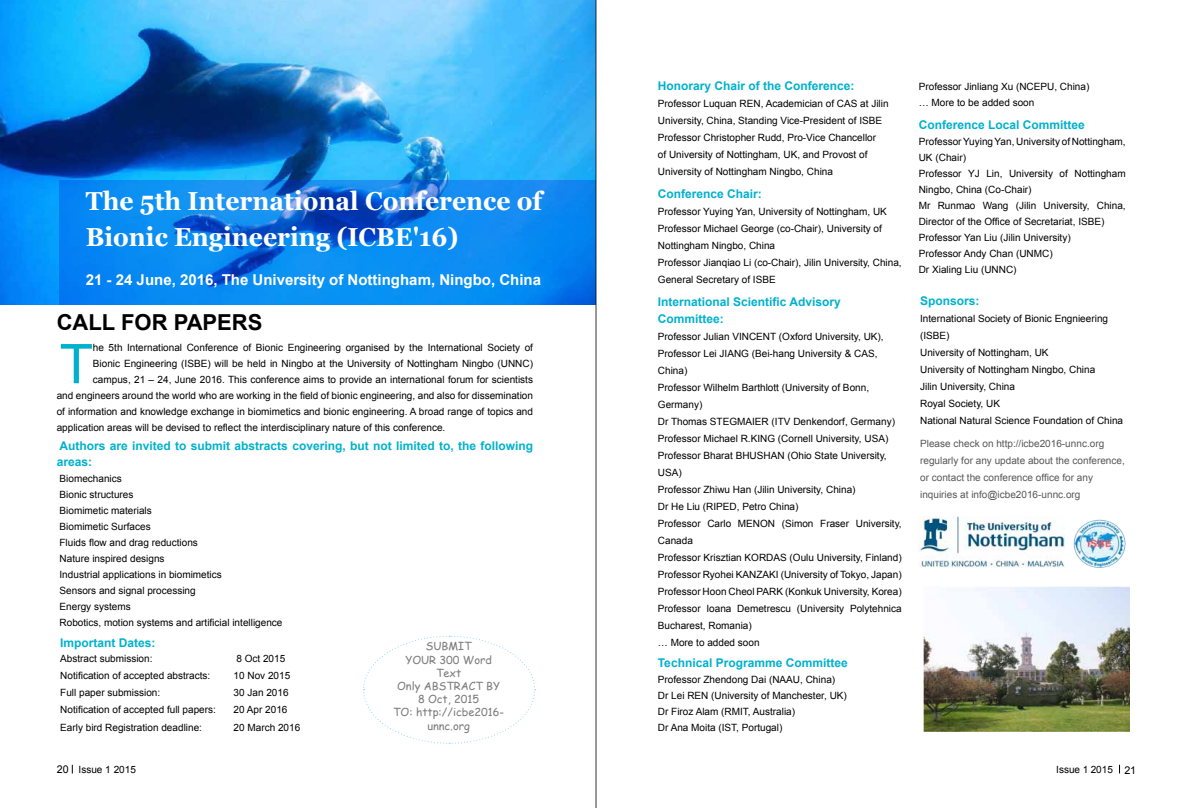
<style>
.page{position:relative;width:1191px;height:808px;background:#fff}
.page>*{position:absolute;margin:0;border:0;box-sizing:border-box;transform-origin:0 0}
.t1{font:54.7px "Arial";color:#00b1cd}
.t2{font:700 26px/36px "Georgia";color:#fff;scale:.95 1}
.t3{font:700 22px "Arial";color:#000}
.t4{font:700 15px "Arial";color:#fff}
.t5{font:700 12px/16px "Arial";color:#00b1cd}
.t6{font:11px/13.2px "Comic Sans MS";color:#000;text-align:center}
.t7{font:10px/17px "Arial";color:#000}
.t8{font:10px/17px "Arial";color:#595757}
.s1{font-size:10.7px}
</style>
<div class="page">
<img style="left:0;top:0;width:595px;height:304px">
<svg style="left:59px;top:181px;width:536px;height:124px;background:#0b82eb"></svg>
<svg style="left:363px;top:635px;width:173px;height:109px"></svg>
<hr style="left:595px;top:0;width:1px;height:808px;background:#000">
<img style="left:918px;top:517px;width:146px;height:51px">
<img style="left:1073px;top:519px;width:53px;height:49px">
<img style="left:923px;top:587px;width:206px;height:144px">
<h2 class="t2" style="left:86px;top:183px;width:482px">The 5th International Conference of<br>Bionic Engineering (ICBE'16)</h2>
<h3 class="t4" style="left:86px;top:270px;width:457px">21 - 24 June, 2016, The University of Nottingham, Ningbo, China</h3>
<h3 class="t3" style="left:57px;top:307px;width:207px">CALL FOR PAPERS</h3>
<h1 class="t1" style="left:60px;top:328px;width:35px">T</h1>
<p class="t7" style="left:93px;top:339px;width:441px">he 5th International Conference of Bionic Engineering organised by the International Society of</p>
<p class="t7" style="left:93px;top:355px;width:441px">Bionic Engineering (ISBE) will be held in Ningbo at the University of Nottingham Ningbo (UNNC)</p>
<p class="t7" style="left:93px;top:371px;width:441px">campus, 21 – 24, June 2016. This conference aims to provide an international forum for scientists</p>
<p class="t7" style="left:57px;top:387px;width:478px">and engineers around the world who are working in the field of bionic engineering, and also for dissemination</p>
<p class="t7" style="left:57px;top:403px;width:478px">of information and knowledge exchange in biomimetics and bionic engineering. A broad range of topics and</p>
<p class="t7" style="left:57px;top:419px;width:390px">application areas will be devised to reflect the interdisciplinary nature of this conference.</p>
<p class="t5" style="left:57px;top:438px;width:478px">Authors are invited to submit abstracts covering, but not limited to, the following areas:</p>
<p class="t7" style="left:60px;top:471px;width:224px;line-height:16px">Biomechanics<br>Bionic structures<br>Biomimetic materials<br>Biomimetic Surfaces<br>Fluids flow and drag reductions<br>Nature inspired designs<br>Industrial applications in biomimetics<br>Sensors and signal processing<br>Energy systems<br>Robotics, motion systems and artificial intelligence</p>
<p class="t5" style="left:60px;top:635px;width:97px">Important Dates:</p>
<p class="t7" style="left:60px;top:650px;width:94px">Abstract submission:</p>
<p class="t7" style="left:236px;top:650px;width:50px">8 Oct 2015</p>
<p class="t7" style="left:60px;top:667px;width:152px">Notification of accepted abstracts:</p>
<p class="t7" style="left:234px;top:667px;width:58px">10 Nov 2015</p>
<p class="t7" style="left:60px;top:684px;width:102px">Full paper submission:</p>
<p class="t7" style="left:234px;top:684px;width:57px">30 Jan 2016</p>
<p class="t7" style="left:60px;top:701px;width:157px">Notification of accepted full papers:</p>
<p class="t7" style="left:234px;top:701px;width:55px">20 Apr 2016</p>
<p class="t7" style="left:60px;top:719px;width:143px">Early bird Registration deadline:</p>
<p class="t7" style="left:234px;top:719px;width:68px">20 March 2016</p>
<p class="t6" style="left:393px;top:639px;width:112px">SUBMIT<br>YOUR 300 Word<br>Text<br>Only ABSTRACT BY<br>8 Oct, 2015<br>TO: http://icbe2016- unnc.org</p>
<p class="t5" style="left:658px;top:79px;width:198px">Honorary Chair of the Conference:</p>
<p class="t7" style="left:658px;top:95px;width:232px">Professor Luquan REN, Academician of CAS at Jilin University, China, Standing Vice-President of ISBE Professor Christopher Rudd, Pro-Vice Chancellor<br>of University of Nottingham, UK, and Provost of University of Nottingham Ningbo, China</p>
<p class="t5" style="left:658px;top:186px;width:106px">Conference Chair:</p>
<p class="t7" style="left:658px;top:203px;width:245px">Professor Yuying Yan, University of Nottingham, UK Professor Michael George (co-Chair), University of Nottingham Ningbo, China<br>Professor Jianqiao Li (co-Chair), Jilin University, China, General Secretary of ISBE</p>
<p class="t5" style="left:658px;top:293px;width:184px;line-height:17px">International Scientific Advisory<br>Committee:</p>
<p class="t7" style="left:658px;top:328px;width:245px">Professor Julian VINCENT (Oxford University, UK), Professor Lei JIANG (Bei-hang University &amp; CAS, China)<br>Professor Wilhelm Barthlott (University of Bonn, Germany)<br>Dr Thomas STEGMAIER (ITV Denkendorf, Germany)<br>Professor Michael R.KING (Cornell University, USA)<br>Professor Bharat BHUSHAN (Ohio State University, USA)<br>Professor Zhiwu Han (Jilin University, China)<br>Dr He Liu (RIPED, Petro China)<br>Professor Carlo MENON (Simon Fraser University, Canada<br>Professor Krisztian KORDAS (Oulu University, Finland)<br>Professor Ryohei KANZAKI (University of Tokyo, Japan)<br>Professor Hoon Cheol PARK (Konkuk University, Korea)<br>Professor Ioana Demetrescu (University Polytehnica Bucharest, Romania)<br>… More to added soon</p>
<p class="t5" style="left:658px;top:656px;width:191px">Technical Programme Committee</p>
<p class="t7" style="left:658px;top:672px;width:190px;line-height:16px">Professor Zhendong Dai (NAAU, China)<br>Dr Lei REN (University of Manchester, UK)<br>Dr Firoz Alam (RMIT, Australia)<br>Dr Ana Moita (IST, Portugal)</p>
<p class="t7" style="left:918px;top:79px;width:172px;line-height:16px">Professor Jinliang Xu (NCEPU, China) … More to be added soon</p>
<p class="t5" style="left:918px;top:117px;width:168px">Conference Local Committee</p>
<p class="t7" style="left:918px;top:133px;width:208px;line-height:16px">Professor Yuying Yan, University of Nottingham, UK (Chair)<br>Professor YJ Lin, University of Nottingham Ningbo, China (Co-Chair)<br>Mr Runmao Wang (Jilin University, China, Director of the Office of Secretariat, ISBE)<br>Professor Yan Liu (Jilin University)<br>Professor Andy Chan (UNMC)<br>Dr Xialing Liu (UNNC)</p>
<p class="t5" style="left:920px;top:293px;width:61px">Sponsors:</p>
<p class="t7" style="left:920px;top:310px;width:204px">International Society of Bionic Engnieering (ISBE)<br>University of Nottingham, UK<br>University of Nottingham Ningbo, China<br>Jilin University, China<br>Royal Society, UK<br>National Natural Science Foundation of China</p>
<p class="t8" style="left:920px;top:435px;width:206px">Please check on http://icbe2016-unnc.org regularly for any update about the conference, or contact the conference office for any inquiries at info@icbe2016-unnc.org</p>
<p class="t7" style="left:57px;top:761px;width:81px"><span class="s1">20</span> Issue 1 2015</p>
<p class="t7" style="left:1056px;top:761px;width:81px">Issue 1 2015 <span class="s1">21</span></p>
</div>
